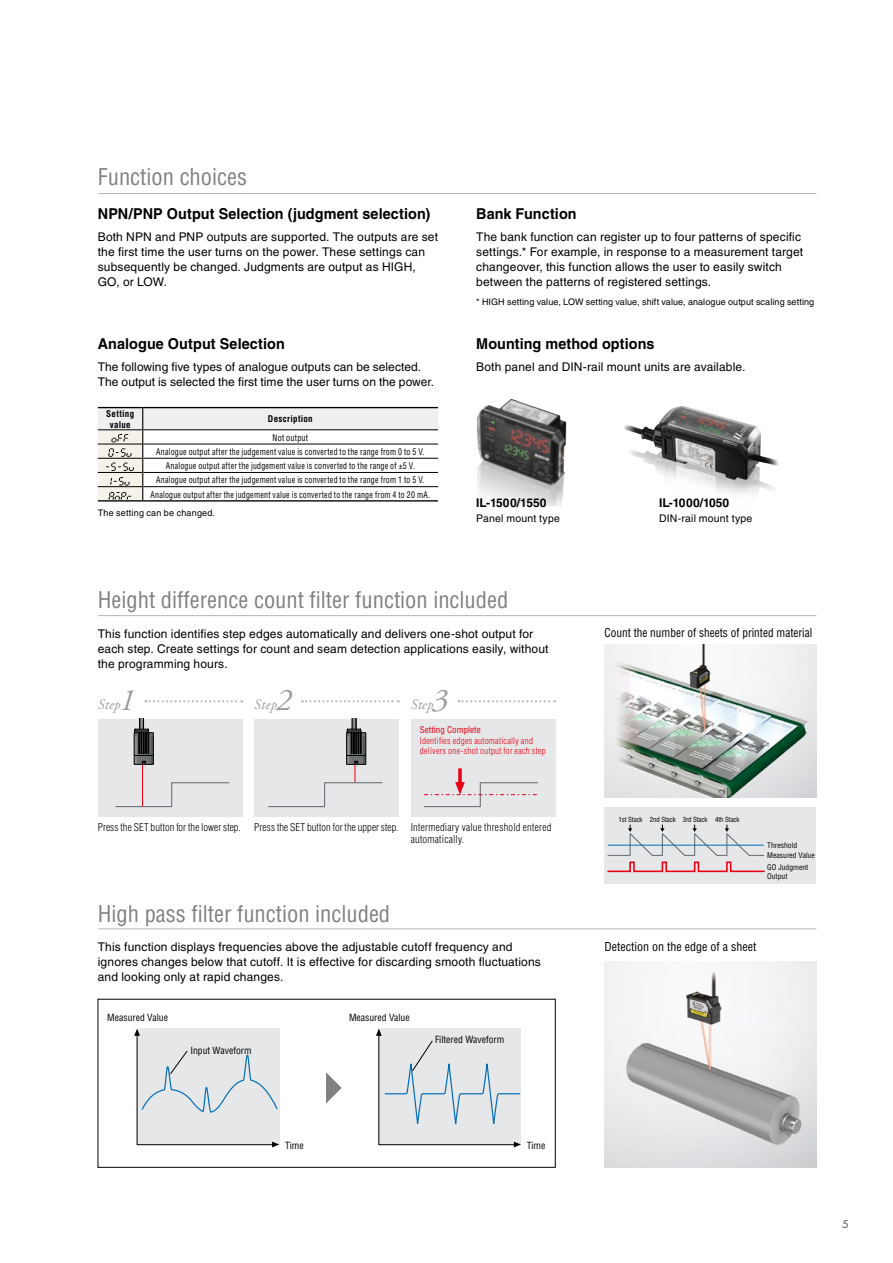
<style>
.page{position:relative;width:893px;height:1263px;background:#fff}
.page>*{position:absolute;margin:0;border:0;box-sizing:border-box;transform-origin:0 0}
.t1{font:condensed 22.5px "Helvetica LT Std";color:#818180}
.t2{font:700 15px "Helvetica LT Std";letter-spacing:.005em;color:#000;scale:.96 1}
.t3{font:italic 14.4px "Adobe Garamond Pro";letter-spacing:.01em;color:#9a9e9a}
.t4{font:12px/15px "Helvetica LT Std";letter-spacing:.01em;color:#000}
.t5{font:condensed 12px "Helvetica LT Std";color:#000;scale:.94 1}
.t6{font:condensed 12px "Helvetica LT Std";color:#000}
.t7{font:700 12px "Helvetica LT Std";color:#000}
.t8{font:300 condensed 10.5px/12px "Helvetica LT Std";letter-spacing:.015em;color:#000}
.t9{font:10.5px "Helvetica LT Std";letter-spacing:.015em;color:#000}
.t10{font:10.5px "Futura Std";color:#595757;scale:1.05 1}
.t11{font:condensed 9.6px "Helvetica LT Std";color:#000}
.t12{font:condensed 9px/14.2px "Helvetica LT Std";letter-spacing:.03em;color:#000;text-align:center;scale:.9 1}
.t13{font:9px "Helvetica LT Std";letter-spacing:.01em;color:#000}
.t14{font:300 condensed 9px/10.5px "Helvetica LT Std";letter-spacing:.03em;color:#e60012}
.t15{font:700 condensed 9px/10.5px "Helvetica LT Std";letter-spacing:.03em;color:#000;text-align:center}
.t16{font:condensed 9px "Helvetica LT Std";color:#e60012}
.t17{font:condensed 7.65px/9px "Helvetica LT Std";color:#000}
.t18{font:condensed 6.9px "Helvetica LT Std";letter-spacing:-.02em;color:#000}
.s1{font-size:31.5px}
</style>
<div class="page">
<img style="left:604px;top:645px;width:212px;height:152px">
<div style="left:604px;top:807px;width:212px;height:77px;background:#e6e7e8"></div>
<svg style="left:607px;top:825px;width:158px;height:48px"></svg>
<div style="left:98px;top:719px;width:144px;height:97px;background:#e6e7e8"></div>
<hr style="left:142px;top:752px;width:1px;height:54px;background:#e60012">
<svg style="left:115px;top:782px;width:115px;height:26px"></svg>
<svg style="left:133px;top:719px;width:21px;height:46px"></svg>
<div style="left:254px;top:719px;width:145px;height:97px;background:#e6e7e8"></div>
<hr style="left:254px;top:752px;width:1px;height:54px;background:#e60012">
<hr style="left:355px;top:752px;width:1px;height:31px;background:#e60012">
<svg style="left:254px;top:781px;width:129px;height:27px"></svg>
<svg style="left:346px;top:719px;width:21px;height:46px"></svg>
<div style="left:411px;top:719px;width:144px;height:97px;background:#e6e7e8"></div>
<svg style="left:424px;top:768px;width:114px;height:40px"></svg>
<svg style="left:145px;top:700px;width:97px;height:2px"></svg>
<svg style="left:302px;top:700px;width:97px;height:2px"></svg>
<svg style="left:458px;top:700px;width:97px;height:2px"></svg>
<hr style="left:98px;top:615px;width:718px;height:1px;background:#b7b9b8">
<img style="left:604px;top:962px;width:212px;height:205px">
<hr style="left:98px;top:928px;width:718px;height:1px;background:#b7b9b8">
<svg style="left:134px;top:1028px;width:387px;height:119px"></svg>
<hr style="left:98px;top:407px;width:45px;height:1px;background:#000">
<hr style="left:143px;top:407px;width:295px;height:1px;background:#000">
<img style="left:624px;top:407px;width:128px;height:87px">
<img style="left:477px;top:399px;width:90px;height:107px">
<svg style="left:98px;top:408px;width:340px;height:93px"></svg>
<hr style="left:98px;top:193px;width:718px;height:1px;background:#b7b9b8">
<h1 class="t1" style="left:98px;top:163px;width:151px">Function choices</h1>
<p class="t2" style="left:98px;top:205px;width:348px">NPN/PNP Output Selection (judgment selection)</p>
<p class="t4" style="left:98px;top:229px;width:342px">Both NPN and PNP outputs are supported. The outputs are set the first time the user turns on the power. These settings can subsequently be changed. Judgments are output as HIGH, GO, or LOW.</p>
<p class="t2" style="left:98px;top:335px;width:196px">Analogue Output Selection</p>
<p class="t4" style="left:98px;top:360px;width:338px">The following five types of analogue outputs can be selected.<br>The output is selected the first time the user turns on the power.</p>
<p class="t15" style="left:106px;top:409px;width:29px">Setting value</p>
<p class="t15" style="left:268px;top:414px;width:46px">Description</p>
<p class="t12" style="left:150px;top:430px;width:312px">Not output<br>Analogue output after the judgement value is converted to the range from 0 to 5 V.<br>Analogue output after the judgement value is converted to the range of ±5 V.<br>Analogue output after the judgement value is converted to the range from 1 to 5 V.<br>Analogue output after the judgement value is converted to the range from 4 to 20 mA.</p>
<p class="t13" style="left:98px;top:507px;width:119px">The setting can be changed.</p>
<p class="t2" style="left:476px;top:205px;width:106px">Bank Function</p>
<p class="t4" style="left:476px;top:229px;width:328px">The bank function can register up to four patterns of specific settings.* For example, in response to a measurement target changeover, this function allows the user to easily switch between the patterns of registered settings.</p>
<p class="t13" style="left:476px;top:297px;width:339px">* HIGH setting value, LOW setting value, shift value, analogue output scaling setting</p>
<p class="t2" style="left:476px;top:335px;width:187px">Mounting method options</p>
<p class="t4" style="left:476px;top:360px;width:271px">Both panel and DIN-rail mount units are available.</p>
<p class="t7" style="left:476px;top:495px;width:72px">IL-1500/1550</p>
<p class="t9" style="left:476px;top:512px;width:85px">Panel mount type</p>
<p class="t7" style="left:659px;top:495px;width:72px">IL-1000/1050</p>
<p class="t9" style="left:659px;top:512px;width:95px">DIN-rail mount type</p>
<h1 class="t1" style="left:98px;top:586px;width:412px">Height difference count filter function included</h1>
<p class="t4" style="left:98px;top:626px;width:452px">This function identifies step edges automatically and delivers one-shot output for each step. Create settings for count and seam detection applications easily, without the programming hours.</p>
<p class="t3" style="left:98px;top:695px;width:39px">Step<span class="s1">1</span></p>
<p class="t3" style="left:254px;top:695px;width:39px">Step<span class="s1">2</span></p>
<p class="t3" style="left:411px;top:695px;width:39px">Step<span class="s1">3</span></p>
<p class="t16" style="left:420px;top:724px;width:62px">Setting Complete</p>
<p class="t14" style="left:420px;top:735px;width:127px">Identifies edges automatically and delivers one-shot output for each step</p>
<p class="t8" style="left:98px;top:821px;width:145px">Press the SET button for the lower step.</p>
<p class="t8" style="left:411px;top:821px;width:142px;text-indent:-156px">Press the SET button for the upper step. Intermediary value threshold entered automatically.</p>
<h1 class="t1" style="left:98px;top:899px;width:294px">High pass filter function included</h1>
<p class="t4" style="left:98px;top:939px;width:445px">This function displays frequencies above the adjustable cutoff frequency and ignores changes below that cutoff. It is effective for discarding smooth fluctuations and looking only at rapid changes.</p>
<p class="t11" style="left:107px;top:1011px;width:62px">Measured Value</p>
<p class="t11" style="left:190px;top:1044px;width:63px">Input Waveform</p>
<p class="t11" style="left:349px;top:1011px;width:62px">Measured Value</p>
<p class="t11" style="left:435px;top:1034px;width:71px">Filtered Waveform</p>
<p class="t5" style="left:604px;top:625px;width:222px">Count the number of sheets of printed material</p>
<p class="t18" style="left:619px;top:815px;width:122px">1st Stack 2nd Stack 3rd Stack 4th Stack</p>
<p class="t17" style="left:767px;top:840px;width:31px">Threshold</p>
<p class="t17" style="left:767px;top:862px;width:43px">GO Judgment<br>Output</p>
<p class="t17" style="left:767px;top:851px;width:49px">Measured Value</p>
<p class="t6" style="left:604px;top:939px;width:153px">Detection on the edge of a sheet</p>
<p class="t11" style="left:285px;top:1140px;width:20px">Time</p>
<p class="t11" style="left:527px;top:1140px;width:20px">Time</p>
<p class="t10" style="left:842px;top:1218px;width:8px">5</p>
</div>
